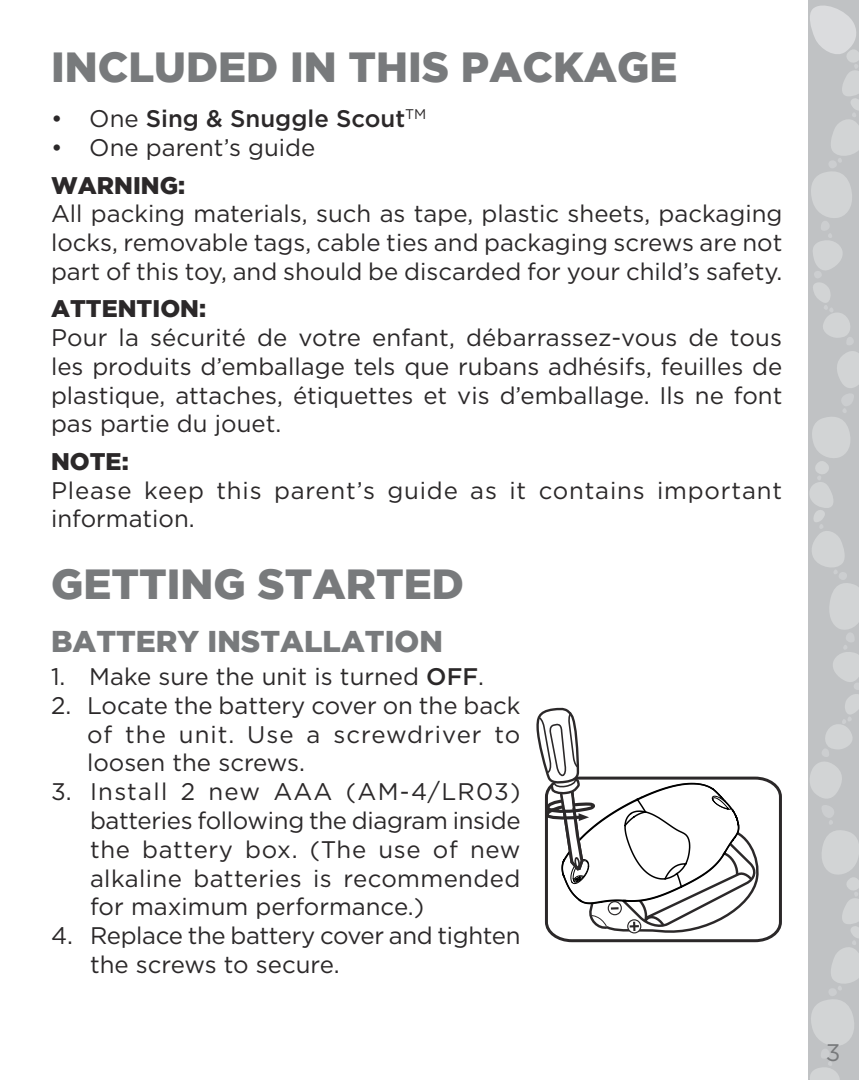
<style>
.page{position:relative;width:859px;height:1080px;background:#fff}
.page>*{position:absolute;margin:0;border:0;box-sizing:border-box;transform-origin:0 0}
.t1{font:900 42px "Gotham";color:#787a7c}
.t2{font:900 30px "Gotham";color:#787a7c}
.t3{font:24px/28.8px "Gotham HTF";color:#2b2829;text-align:justify}
.t4{font:24px/28.8px "Gotham HTF";letter-spacing:.035em;color:#2b2829}
.t5{font:500 24px "Gotham HTF";color:#2b2829}
.t6{font:900 24px "Gotham";color:#2b2829}
.t7{font:24px "Gotham HTF";color:#787a7c}
.s1{font-weight:400}
.s2{font-weight:500}
</style>
<div class="page">
<svg style="left:808px;top:0;width:51px;height:1080px;background:#c6c8ca"></svg>
<svg style="left:552px;top:777px;width:230px;height:166px"></svg>
<svg style="left:536px;top:707px;width:224px;height:229px"></svg>
<h1 class="t1" style="left:51px;top:51px;width:628px">INCLUDED IN THIS PACKAGE</h1>
<p class="t5" style="left:51px;top:110px;width:377px"><span class="s1">• One</span> Sing &amp; Snuggle Scout<sup>TM</sup></p>
<p class="t3" style="left:51px;top:134px;width:266px">• One parent’s guide</p>
<p class="t6" style="left:51px;top:176px;width:136px">WARNING:</p>
<p class="t3" style="left:51px;top:200px;width:733px">All packing materials, such as tape, plastic sheets, packaging locks, removable tags, cable ties and packaging screws are not part of this toy, and should be discarded for your child’s safety.</p>
<p class="t6" style="left:51px;top:300px;width:157px">ATTENTION:</p>
<p class="t3" style="left:51px;top:324px;width:733px">Pour la sécurité de votre enfant, débarrassez-vous de tous les produits d’emballage tels que rubans adhésifs, feuilles de plastique, attaches, étiquettes et vis d’emballage. Ils ne font pas partie du jouet.</p>
<p class="t6" style="left:51px;top:452px;width:79px">NOTE:</p>
<p class="t4" style="left:51px;top:477px;width:732px">Please keep this parent’s guide as it contains important information.</p>
<h1 class="t1" style="left:51px;top:568px;width:414px">GETTING STARTED</h1>
<p class="t2" style="left:51px;top:630px;width:393px">BATTERY INSTALLATION</p>
<p class="t3" style="left:51px;top:663px;width:434px">1. Make sure the unit is turned <span class="s2">OFF</span>.</p>
<p class="t3" style="left:87px;top:692px;width:435px;text-indent:-36px">2. Locate the battery cover on the back of the unit. Use a screwdriver to loosen the screws.</p>
<p class="t3" style="left:90px;top:778px;width:432px;text-indent:-39px">3. Install 2 new AAA (AM-4/LR03) batteries following the diagram inside the battery box. (The use of new alkaline batteries is recommended for maximum performance.)</p>
<p class="t3" style="left:90px;top:922px;width:432px;text-indent:-39px">4. Replace the battery cover and tighten the screws to secure.</p>
<p class="t7" style="left:826px;top:1042px;width:16px">3</p>
</div>
